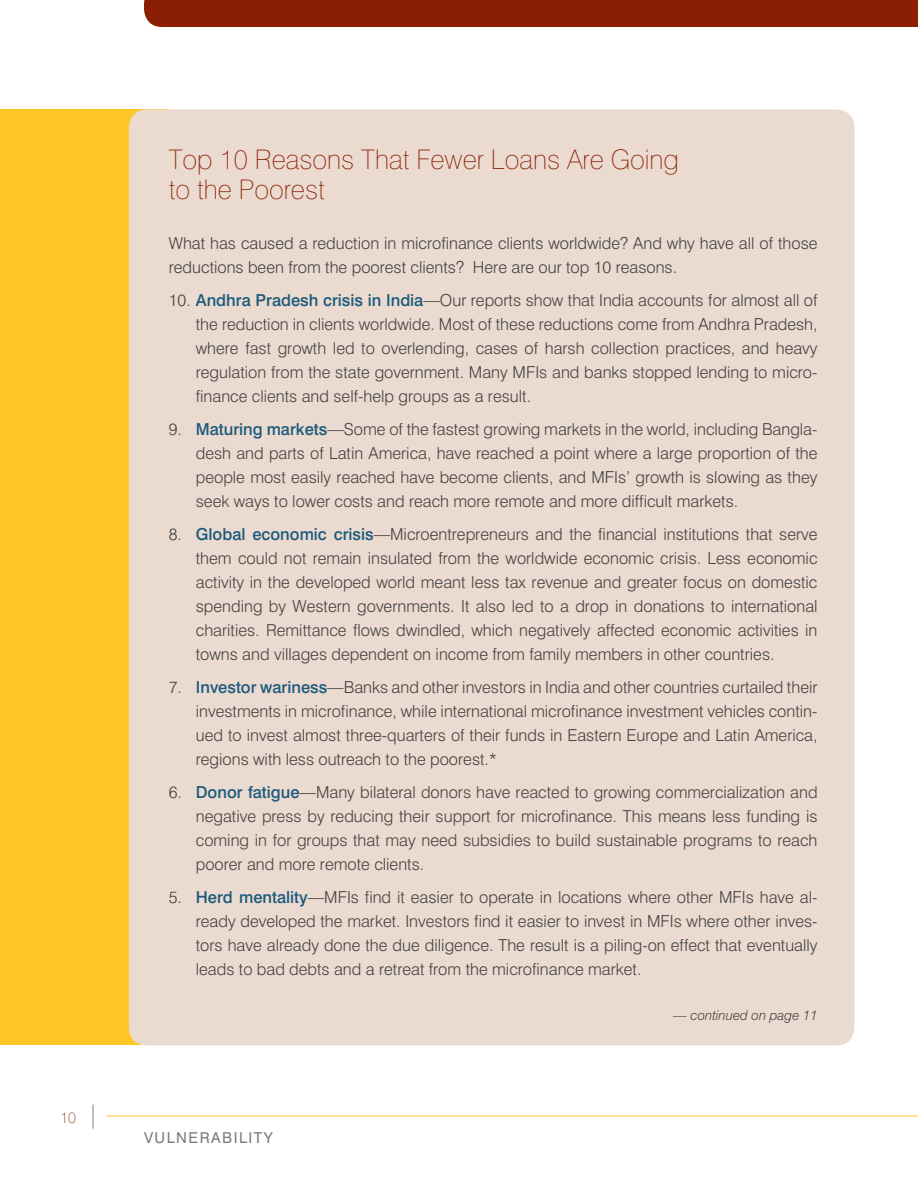
<style>
.page{position:relative;width:918px;height:1188px;background:#fff}
.page>*{position:absolute;margin:0;border:0;box-sizing:border-box;transform-origin:0 0}
.t1{font:100 27px/30px "Swiss";color:#8a1f03}
.t2{font:300 16.5px/24px "Swiss";color:#414042;text-align:justify}
.t3{font:15px "Swiss";letter-spacing:.1em;color:#7a7a7a}
.t4{font:100 15px "Swiss";color:#8a1f03}
.t5{font:italic 300 13.5px "Swiss";color:#414042}
.s1{font-size:24px;color:#7a7a7a}
.s2{font-weight:500;color:#1c5a7d}
</style>
<div class="page">
<div style="left:144px;top:0;width:774px;height:27px;background:#8a1f03"></div>
<hr style="left:106px;top:1116px;width:812px;height:1px;background:#ffc628">
<div style="left:0;top:110px;width:167px;height:936px;background:#ffc628"></div>
<div style="left:129px;top:110px;width:725px;height:936px;background:#eadacf;border-radius:18px"></div>
<p class="t4" style="left:60px;top:1108px;width:40px">10 <span class="s1">|</span></p>
<h1 class="t1" style="left:169px;top:145px;width:512px">Top 10 Reasons That Fewer Loans Are Going to the Poorest</h1>
<p class="t2" style="left:169px;top:231px;width:650px">What has caused a reduction in microfinance clients worldwide? And why have all of those reductions been from the poorest clients? Here are our top 10 reasons.</p>
<p class="t2" style="left:196px;top:288px;width:623px;text-indent:-27px">10. <span class="s2">Andhra Pradesh crisis in India</span>—Our reports show that India accounts for almost all of the reduction in clients worldwide. Most of these reductions come from Andhra Pradesh, where fast growth led to overlending, cases of harsh collection practices, and heavy regulation from the state government. Many MFIs and banks stopped lending to micro&shy;finance clients and self-help groups as a result.</p>
<p class="t2" style="left:196px;top:417px;width:623px;text-indent:-27px">9. <span class="s2">Maturing markets</span>—Some of the fastest growing markets in the world, including Bangla&shy;desh and parts of Latin America, have reached a point where a large proportion of the people most easily reached have become clients, and MFIs’ growth is slowing as they seek ways to lower costs and reach more remote and more difficult markets.</p>
<p class="t2" style="left:196px;top:522px;width:623px;text-indent:-27px">8. <span class="s2">Global economic crisis</span>—Microentrepreneurs and the financial institutions that serve them could not remain insulated from the worldwide economic crisis. Less economic activity in the developed world meant less tax revenue and greater focus on domestic spending by Western governments. It also led to a drop in donations to international charities. Remittance flows dwindled, which negatively affected economic activities in towns and villages dependent on income from family members in other countries.</p>
<p class="t2" style="left:196px;top:675px;width:623px;text-indent:-27px">7. <span class="s2">Investor wariness</span>—Banks and other investors in India and other countries curtailed their investments in microfinance, while international microfinance investment vehicles contin&shy;ued to invest almost three-quarters of their funds in Eastern Europe and Latin America, regions with less outreach to the poorest.*</p>
<p class="t2" style="left:196px;top:780px;width:623px;text-indent:-27px">6. <span class="s2">Donor fatigue</span>—Many bilateral donors have reacted to growing commercialization and negative press by reducing their support for microfinance. This means less funding is coming in for groups that may need subsidies to build sustainable programs to reach poorer and more remote clients.</p>
<p class="t2" style="left:196px;top:885px;width:623px;text-indent:-27px">5. <span class="s2">Herd mentality</span>—MFIs find it easier to operate in locations where other MFIs have al&shy;ready developed the market. Investors find it easier to invest in MFIs where other inves&shy;tors have already done the due diligence. The result is a piling-on effect that eventually leads to bad debts and a retreat from the microfinance market.</p>
<p class="t5" style="left:673px;top:1007px;width:146px">— continued on page 11</p>
<p class="t3" style="left:144px;top:1129px;width:131px">VULNERABILITY</p>
</div>
